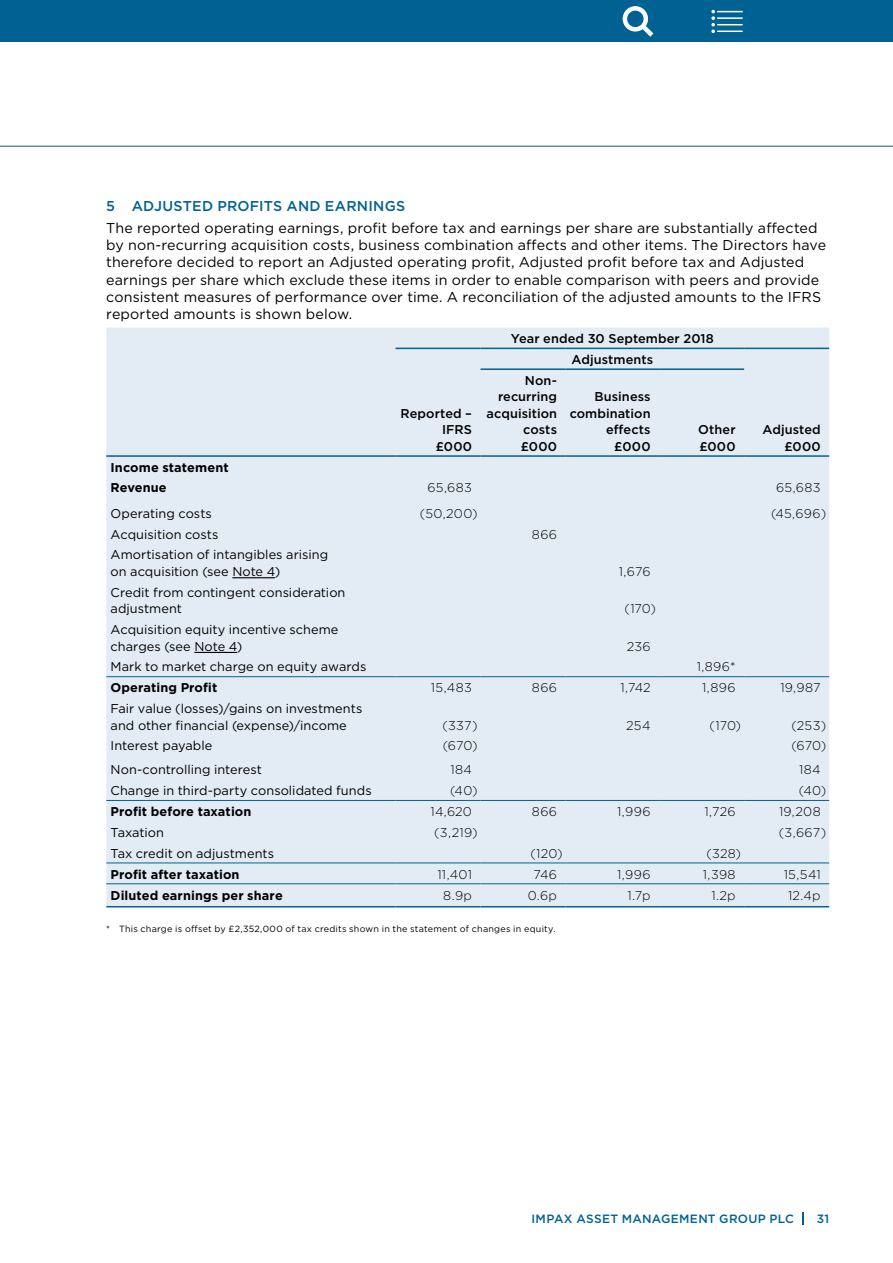
<style>
.page{position:relative;width:893px;height:1263px;background:#fff}
.page>*{position:absolute;margin:0;border:0;box-sizing:border-box;transform-origin:0 0}
.t1{font:14.25px/17.2px "Gotham";letter-spacing:.01em;color:#000}
.t2{font:500 14.25px "Gotham";letter-spacing:.015em;color:#006293}
.t3{font:12.75px/16.5px "Gotham";color:#000}
.t4{font:300 12.75px "Gotham";letter-spacing:.025em;color:#000}
.t5{font:500 12.75px/16.5px "Gotham";letter-spacing:.005em;color:#000;text-align:right}
.t6{font:700 12.75px/20.9px "Gotham";letter-spacing:.01em;color:#000}
.t7{font:500 12px "Gotham";letter-spacing:.025em;color:#006293}
.t8{font:9px "Gotham";letter-spacing:.025em;color:#000}
</style>
<div class="page">
<div style="left:106px;top:327px;width:723px;height:579px;background:#e3ecf5"></div>
<hr style="left:106px;top:455px;width:289px;height:2px;background:#006293">
<hr style="left:480px;top:348px;width:86px;height:1px;background:#006293">
<hr style="left:566px;top:348px;width:93px;height:1px;background:#006293">
<hr style="left:659px;top:348px;width:85px;height:1px;background:#006293">
<hr style="left:744px;top:348px;width:85px;height:1px;background:#006293">
<hr style="left:744px;top:455px;width:85px;height:2px;background:#006293">
<hr style="left:659px;top:368px;width:85px;height:2px;background:#006293">
<hr style="left:659px;top:455px;width:85px;height:2px;background:#006293">
<hr style="left:566px;top:368px;width:93px;height:2px;background:#006293">
<hr style="left:566px;top:455px;width:93px;height:2px;background:#006293">
<hr style="left:480px;top:368px;width:86px;height:2px;background:#006293">
<hr style="left:480px;top:455px;width:86px;height:2px;background:#006293">
<hr style="left:395px;top:348px;width:85px;height:1px;background:#006293">
<hr style="left:395px;top:455px;width:85px;height:2px;background:#006293">
<hr style="left:106px;top:883px;width:289px;height:1px;background:#006293">
<hr style="left:395px;top:883px;width:85px;height:1px;background:#006293">
<hr style="left:480px;top:883px;width:86px;height:1px;background:#006293">
<hr style="left:566px;top:883px;width:93px;height:1px;background:#006293">
<hr style="left:659px;top:883px;width:85px;height:1px;background:#006293">
<hr style="left:744px;top:883px;width:85px;height:1px;background:#006293">
<hr style="left:106px;top:906px;width:289px;height:1px;background:#006293">
<hr style="left:395px;top:906px;width:85px;height:1px;background:#006293">
<hr style="left:480px;top:906px;width:86px;height:1px;background:#006293">
<hr style="left:566px;top:906px;width:93px;height:1px;background:#006293">
<hr style="left:659px;top:906px;width:85px;height:1px;background:#006293">
<hr style="left:744px;top:906px;width:85px;height:1px;background:#006293">
<hr style="left:106px;top:862px;width:289px;height:1px;background:#006293">
<hr style="left:395px;top:862px;width:85px;height:1px;background:#006293">
<hr style="left:480px;top:862px;width:86px;height:1px;background:#006293">
<hr style="left:566px;top:862px;width:93px;height:1px;background:#006293">
<hr style="left:659px;top:862px;width:85px;height:1px;background:#006293">
<hr style="left:744px;top:862px;width:85px;height:1px;background:#006293">
<hr style="left:106px;top:676px;width:289px;height:1px;background:#006293">
<hr style="left:395px;top:676px;width:85px;height:1px;background:#006293">
<hr style="left:480px;top:676px;width:86px;height:1px;background:#006293">
<hr style="left:566px;top:676px;width:93px;height:1px;background:#006293">
<hr style="left:659px;top:676px;width:85px;height:1px;background:#006293">
<hr style="left:744px;top:676px;width:85px;height:1px;background:#006293">
<hr style="left:106px;top:800px;width:289px;height:1px;background:#006293">
<hr style="left:395px;top:800px;width:85px;height:1px;background:#006293">
<hr style="left:480px;top:800px;width:86px;height:1px;background:#006293">
<hr style="left:566px;top:800px;width:93px;height:1px;background:#006293">
<hr style="left:659px;top:800px;width:85px;height:1px;background:#006293">
<hr style="left:744px;top:800px;width:85px;height:1px;background:#006293">
<hr style="left:232px;top:577px;width:43px;height:1px;background:#000">
<hr style="left:194px;top:652px;width:43px;height:1px;background:#000">
<hr style="left:0;top:146px;width:893px;height:1px;background:#006293">
<svg style="left:802px;top:1212px;width:2px;height:13px"></svg>
<div style="left:0;top:0;width:893px;height:42px;background:#006293"></div>
<svg style="left:711px;top:10px;width:32px;height:23px"></svg>
<div style="left:623px;top:6px;width:25px;height:26px;border:4px solid #fff;border-radius:50%"></div>
<svg style="left:637px;top:20px;width:17px;height:17px"></svg>
<p class="t2" style="left:106px;top:197px;width:300px">5 ADJUSTED PROFITS AND EARNINGS</p>
<p class="t1" style="left:106px;top:219px;width:721px">The reported operating earnings, profit before tax and earnings per share are substantially affected by non-recurring acquisition costs, business combination affects and other items. The Directors have therefore decided to report an Adjusted operating profit, Adjusted profit before tax and Adjusted earnings per share which exclude these items in order to enable comparison with peers and provide consistent measures of performance over time. A reconciliation of the adjusted amounts to the IFRS reported amounts is shown below.</p>
<p class="t5" style="left:511px;top:330px;width:204px">Year ended 30 September 2018</p>
<p class="t6" style="left:111px;top:456px;width:120px">Income statement<br>Revenue</p>
<p class="t5" style="left:401px;top:405px;width:73px">Reported –<br>IFRS<br>£000</p>
<p class="t5" style="left:487px;top:372px;width:72px">Non&shy;recurring acquisition costs £000</p>
<p class="t5" style="left:571px;top:351px;width:83px">Adjustments</p>
<p class="t5" style="left:570px;top:388px;width:82px">Business combination effects £000</p>
<p class="t5" style="left:698px;top:421px;width:39px;text-align:left">Other £000</p>
<p class="t5" style="left:762px;top:421px;width:60px">Adjusted £000</p>
<p class="t4" style="left:427px;top:480px;width:46px">65,683</p>
<p class="t4" style="left:776px;top:480px;width:46px">65,683</p>
<p class="t3" style="left:111px;top:505px;width:103px">Operating costs</p>
<p class="t4" style="left:420px;top:505px;width:59px">(50,200)</p>
<p class="t4" style="left:771px;top:505px;width:57px">(45,696)</p>
<p class="t3" style="left:111px;top:525px;width:109px">Acquisition costs</p>
<p class="t4" style="left:532px;top:526px;width:27px">866</p>
<p class="t3" style="left:111px;top:546px;width:219px">Amortisation of intangibles arising on acquisition (see Note 4)</p>
<p class="t4" style="left:619px;top:563px;width:33px">1,676</p>
<p class="t3" style="left:111px;top:584px;width:236px">Credit from contingent consideration adjustment</p>
<p class="t3" style="left:111px;top:621px;width:229px">Acquisition equity incentive scheme charges (see Note 4)</p>
<p class="t4" style="left:624px;top:601px;width:33px">(170)</p>
<p class="t4" style="left:627px;top:638px;width:25px">236</p>
<p class="t3" style="left:111px;top:658px;width:257px">Mark to market charge on equity awards</p>
<p class="t4" style="left:697px;top:659px;width:40px">1,896*</p>
<p class="t6" style="left:111px;top:677px;width:108px">Operating Profit</p>
<p class="t4" style="left:431px;top:680px;width:43px">15,483</p>
<p class="t4" style="left:532px;top:680px;width:27px">866</p>
<p class="t4" style="left:620px;top:680px;width:32px">1,742</p>
<p class="t4" style="left:702px;top:680px;width:35px">1,896</p>
<p class="t4" style="left:780px;top:680px;width:42px">19,987</p>
<p class="t3" style="left:111px;top:700px;width:253px">Fair value (losses)/gains on investments and other financial (expense)/income</p>
<p class="t4" style="left:442px;top:717px;width:37px">(337)</p>
<p class="t4" style="left:626px;top:717px;width:26px">254</p>
<p class="t4" style="left:709px;top:717px;width:33px">(170)</p>
<p class="t4" style="left:792px;top:717px;width:36px">(253)</p>
<p class="t3" style="left:111px;top:737px;width:103px">Interest payable</p>
<p class="t4" style="left:443px;top:738px;width:36px">(670)</p>
<p class="t4" style="left:791px;top:738px;width:36px">(670)</p>
<p class="t3" style="left:111px;top:761px;width:153px">Non-controlling interest</p>
<p class="t4" style="left:450px;top:762px;width:23px">184</p>
<p class="t4" style="left:799px;top:762px;width:23px">184</p>
<p class="t3" style="left:111px;top:782px;width:263px">Change in third-party consolidated funds</p>
<p class="t4" style="left:450px;top:782px;width:29px">(40)</p>
<p class="t4" style="left:799px;top:782px;width:29px">(40)</p>
<p class="t6" style="left:111px;top:801px;width:142px">Profit before taxation</p>
<p class="t4" style="left:431px;top:803px;width:43px">14,620</p>
<p class="t4" style="left:532px;top:803px;width:27px">866</p>
<p class="t4" style="left:617px;top:803px;width:35px">1,996</p>
<p class="t4" style="left:704px;top:803px;width:33px">1,726</p>
<p class="t4" style="left:779px;top:803px;width:43px">19,208</p>
<p class="t3" style="left:111px;top:824px;width:55px">Taxation</p>
<p class="t4" style="left:434px;top:824px;width:45px">(3,219)</p>
<p class="t4" style="left:779px;top:824px;width:49px">(3,667)</p>
<p class="t3" style="left:111px;top:845px;width:165px">Tax credit on adjustments</p>
<p class="t4" style="left:530px;top:845px;width:34px">(120)</p>
<p class="t4" style="left:706px;top:845px;width:36px">(328)</p>
<p class="t6" style="left:111px;top:863px;width:130px">Profit after taxation</p>
<p class="t4" style="left:437px;top:866px;width:36px">11,401</p>
<p class="t4" style="left:533px;top:866px;width:25px">746</p>
<p class="t4" style="left:617px;top:866px;width:35px">1,996</p>
<p class="t4" style="left:703px;top:866px;width:34px">1,398</p>
<p class="t4" style="left:784px;top:866px;width:39px">15,541</p>
<p class="t6" style="left:111px;top:885px;width:174px">Diluted earnings per share</p>
<p class="t4" style="left:443px;top:888px;width:30px">8.9p</p>
<p class="t4" style="left:528px;top:888px;width:31px">0.6p</p>
<p class="t4" style="left:627px;top:888px;width:25px">1.7p</p>
<p class="t4" style="left:711px;top:888px;width:26px">1.2p</p>
<p class="t4" style="left:788px;top:888px;width:34px">12.4p</p>
<p class="t8" style="left:106px;top:923px;width:451px">* This charge is offset by £2,352,000 of tax credits shown in the statement of changes in equity.</p>
<p class="t7" style="left:531px;top:1211px;width:264px">IMPAX ASSET MANAGEMENT GROUP PLC</p>
<p class="t7" style="left:817px;top:1211px;width:14px">31</p>
</div>
